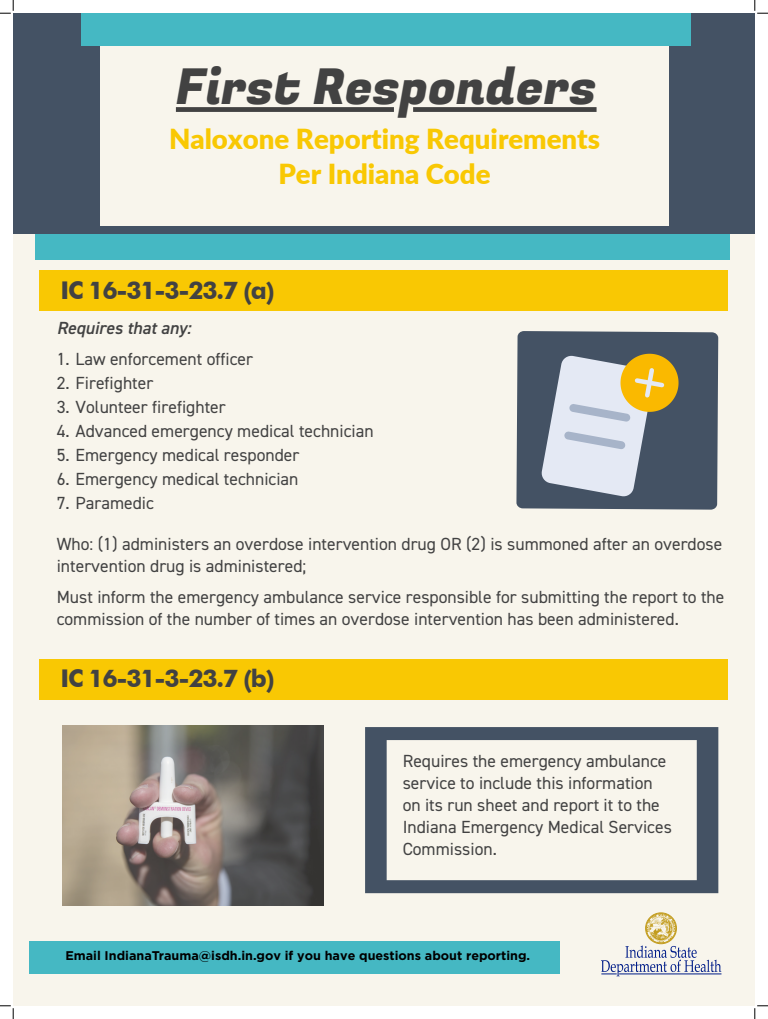
<style>
.page{position:relative;width:768px;height:1019px;background:#fff}
.page>*{position:absolute;margin:0;border:0;box-sizing:border-box;transform-origin:0 0}
.t1{font:49.52px "Fugaz One";color:#424242}
.t2{font:900 27.6px/34.4px "Lato";color:#f9c803;text-align:center}
.t3{font:700 24.4px "Futura BT";letter-spacing:-.05em;color:#424242}
.t4{font:17.6px/22px "DIN2014";color:#424242}
.t5{font:italic 600 17.6px "DIN2014";color:#424242}
.t6{font:700 12.6px "Gotham";color:#000}
</style>
<div class="page">
<div style="left:13px;top:13px;width:742px;height:993px;background:#f8f5ec"></div>
<div style="left:36px;top:227px;width:694px;height:33px;background:#45b8c3"></div>
<div style="left:13px;top:13px;width:742px;height:221px;background:#445264"></div>
<div style="left:100px;top:32px;width:568px;height:193px;background:#f8f5ec"></div>
<svg style="left:176px;top:107px;width:421px;height:5px;background:#505050"></svg>
<div style="left:81px;top:13px;width:610px;height:32px;background:#45b8c3"></div>
<svg style="left:365px;top:727px;width:353px;height:166px"></svg>
<div style="left:39px;top:270px;width:689px;height:40px;background:#f9c803"></div>
<div style="left:516px;top:331px;width:202px;height:179px;background:#445264"></div>
<svg style="left:541px;top:354px;width:138px;height:143px;background:#b1b0a6"></svg>
<div style="left:39px;top:660px;width:689px;height:40px;background:#f9c803"></div>
<div style="left:29px;top:941px;width:531px;height:33px;background:#45b8c3"></div>
<img style="left:63px;top:726px;width:260px;height:179px">
<img style="left:646px;top:913px;width:30px;height:30px;border-radius:15px">
<div style="left:646px;top:913px;width:30px;height:30px;border:1px solid #c29b1b;border-radius:50%"></div>
<div style="left:645px;top:912px;width:32px;height:32px;border:1px solid #c29b1b;border-radius:50%"></div>
<hr style="left:619px;top:973px;width:103px;height:1px;background:#001c88">
<svg style="left:601px;top:945px;width:120px;height:31px"></svg>
<svg style="left:0;top:0;width:14px;height:14px"></svg>
<svg style="left:0;top:1005px;width:14px;height:14px"></svg>
<svg style="left:755px;top:0;width:13px;height:14px"></svg>
<svg style="left:755px;top:1005px;width:13px;height:14px"></svg>
<h1 class="t1" style="left:176px;top:52px;width:422px">First Responders</h1>
<h2 class="t2" style="left:169px;top:121px;width:432px">Naloxone Reporting Requirements<br>Per Indiana Code</h2>
<h3 class="t3" style="left:61px;top:275px;width:216px">IC 16-31-3-23.7 (a)</h3>
<p class="t5" style="left:57px;top:317px;width:136px">Requires that any:</p>
<p class="t4" style="left:57px;top:348px;width:198px">1. Law enforcement officer</p>
<p class="t4" style="left:57px;top:372px;width:98px">2. Firefighter</p>
<p class="t4" style="left:57px;top:396px;width:170px">3. Volunteer firefighter</p>
<p class="t4" style="left:57px;top:420px;width:318px">4. Advanced emergency medical technician</p>
<p class="t4" style="left:57px;top:444px;width:244px">5. Emergency medical responder</p>
<p class="t4" style="left:57px;top:468px;width:243px">6. Emergency medical technician</p>
<p class="t4" style="left:57px;top:492px;width:99px">7. Paramedic</p>
<p class="t4" style="left:57px;top:532px;width:667px">Who: (1) administers an overdose intervention drug OR (2) is summoned after an overdose intervention drug is administered;</p>
<p class="t4" style="left:57px;top:586px;width:669px">Must inform the emergency ambulance service responsible for submitting the report to the commission of the number of times an overdose intervention has been administered.</p>
<h3 class="t3" style="left:61px;top:663px;width:216px">IC 16-31-3-23.7 (b)</h3>
<p class="t4" style="left:403px;top:750px;width:271px">Requires the emergency ambulance service to include this information on its run sheet and report it to the<br>Indiana Emergency Medical Services<br>Commission.</p>
<p class="t6" style="left:65px;top:948px;width:466px">Email IndianaTrauma@isdh.in.gov if you have questions about reporting.</p>
</div>
